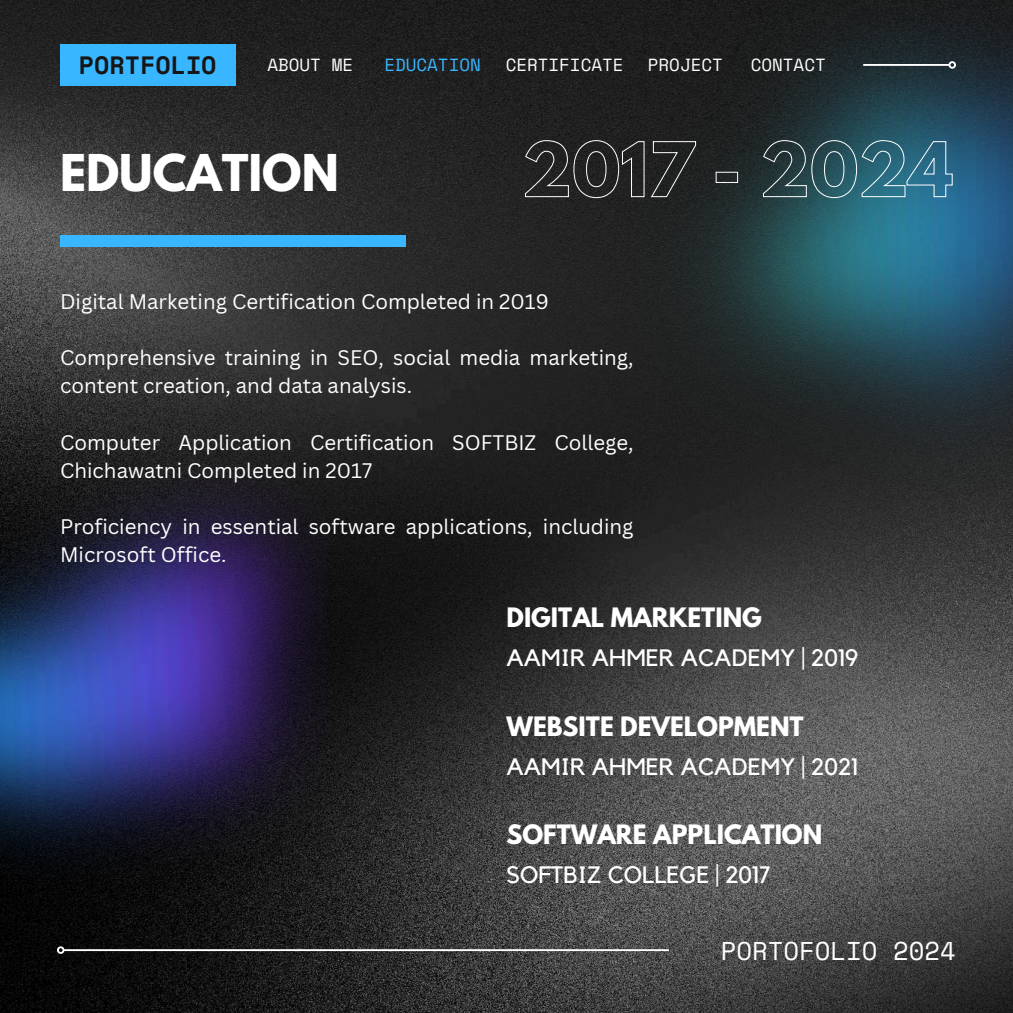
<style>
.page{position:relative;width:1013px;height:1013px;background:#fff}
.page>*{position:absolute;margin:0;border:0;box-sizing:border-box;transform-origin:0 0}
.t1{font:700 44.88px "League Spartan";color:#fff}
.t2{font:25.62px "Space Mono";color:#fff}
.t3{font:700 25px "Space Mono";color:#161616}
.t4{font:23.75px "Kollektif";color:#fff}
.t5{font:700 23.75px "League Spartan";color:#fff}
.t6{font:20.5px/28.1px "Canva Sans";color:#fff}
.t7{font:17.5px "Space Mono";color:#fff}
.t8{font:17.5px "Space Mono";color:#38b6ff}
</style>
<div class="page">
<img style="left:0;top:0;width:1012px;height:1012px">
<img style="left:0;top:441px;width:326px;height:450px">
<img style="left:633px;top:0;width:379px;height:494px">
<div style="left:60px;top:235px;width:345px;height:11px;background:#38b6ff"></div>
<hr style="left:863px;top:64px;width:86px;height:2px;background:#fff">
<div style="left:948px;top:61px;width:8px;height:8px;border:2px solid #fff;border-radius:50%"></div>
<div style="left:60px;top:44px;width:175px;height:42px;background:#38b6ff"></div>
<hr style="left:64px;top:949px;width:605px;height:2px;background:#fff">
<div style="left:57px;top:946px;width:7px;height:7px;border:2px solid #fff;border-radius:50%"></div>
<svg style="left:525px;top:140px;width:427px;height:58px;background:#34484f"></svg>
<p class="t3" style="left:79px;top:46px;width:139px">PORTFOLIO</p>
<p class="t7" style="left:267px;top:51px;width:87px">ABOUT ME</p>
<p class="t8" style="left:384px;top:51px;width:98px">EDUCATION</p>
<p class="t7" style="left:505px;top:51px;width:119px">CERTIFICATE</p>
<p class="t7" style="left:648px;top:51px;width:76px">PROJECT</p>
<p class="t7" style="left:750px;top:51px;width:76px">CONTACT</p>
<h1 class="t1" style="left:60px;top:151px;width:280px">EDUCATION</h1>
<p class="t6" style="left:60px;top:287px;width:490px">Digital Marketing Certification Completed in 2019</p>
<p class="t6" style="left:60px;top:343px;width:575px">Comprehensive training in SEO, social media marketing, content creation, and data analysis.</p>
<p class="t6" style="left:60px;top:427px;width:575px">Computer Application Certification SOFTBIZ College,<br>Chichawatni Completed in 2017</p>
<p class="t6" style="left:60px;top:512px;width:575px">Proficiency in essential software applications, including<br>Microsoft Office.</p>
<p class="t5" style="left:506px;top:605px;width:257px">DIGITAL MARKETING</p>
<p class="t4" style="left:506px;top:647px;width:353px">AAMIR AHMER ACADEMY | 2019</p>
<p class="t5" style="left:506px;top:714px;width:299px">WEBSITE DEVELOPMENT</p>
<p class="t4" style="left:506px;top:755px;width:353px">AAMIR AHMER ACADEMY | 2021</p>
<p class="t5" style="left:506px;top:823px;width:317px">SOFTWARE APPLICATION</p>
<p class="t4" style="left:506px;top:864px;width:266px">SOFTBIZ COLLEGE | 2017</p>
<p class="t2" style="left:720px;top:930px;width:237px">PORTOFOLIO 2024</p>
</div>
